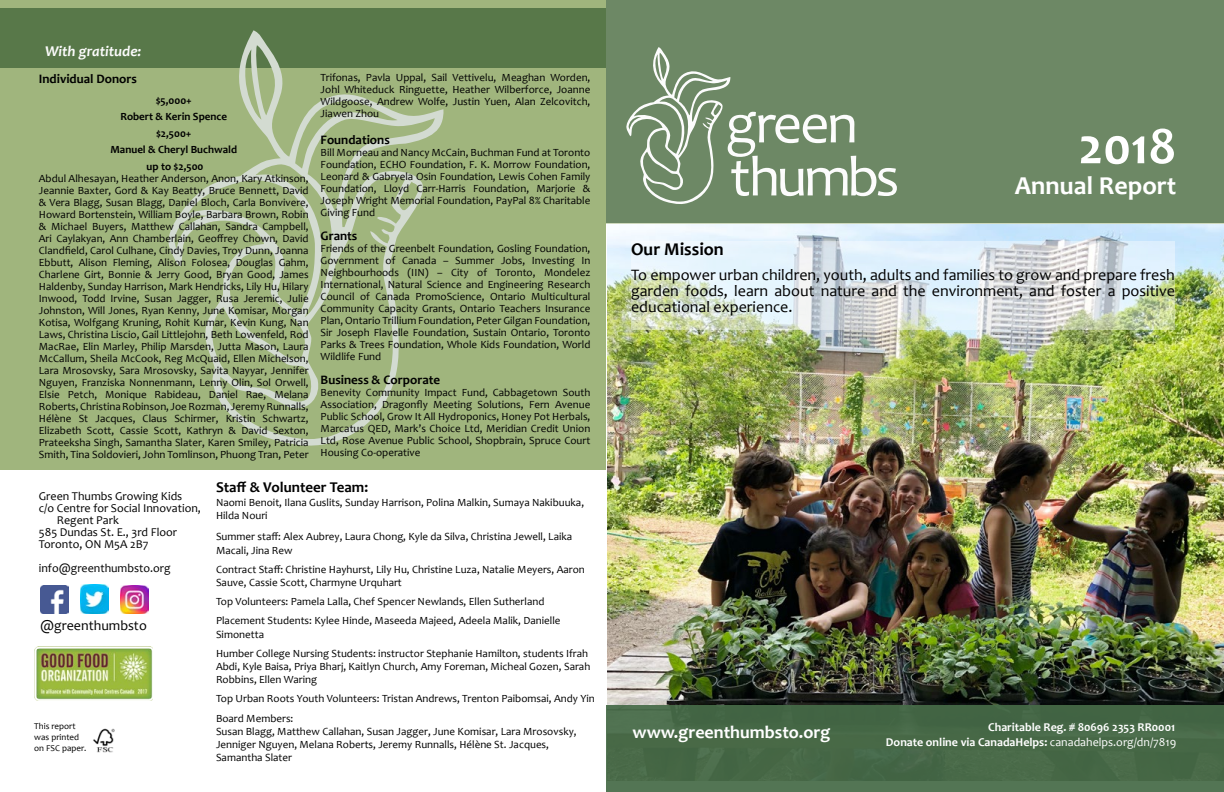
<style>
.page{position:relative;width:1224px;height:792px;background:#fff}
.page>*{position:absolute;margin:0;border:0;box-sizing:border-box;transform-origin:0 0}
.t1{font:700 52px "Candara";color:#fff}
.t2{font:700 26px "Candara";color:#fff}
.t3{font:700 18px "Candara";color:#fff}
.t4{font:700 18px "Candara";color:#000}
.t5{font:16px/16px "Candara";color:#000;text-align:justify}
.t6{font:700 15px "Candara";color:#000}
.t7{font:italic 700 15px "Candara";color:#fcfcfc}
.t8{font:14px "Candara";color:#000}
.t9{font:700 13px "Candara";color:#000}
.t10{font:12px "Candara";color:#000}
.t11{font:700 12px "Candara";color:#fff}
.t12{font:11px/12px "Candara";color:#000}
.t13{font:700 11px/16.5px "Candara";color:#000;text-align:center}
.t14{font:9px/10.8px "Candara";color:#000}
.s1{font-weight:400}
</style>
<div class="page">
<img style="left:608px;top:224px;width:616px;height:482px">
<div style="left:0;top:0;width:606px;height:469px;background:#a0b57d"></div>
<div style="left:606px;top:0;width:618px;height:223px;background:#6d8865"></div>
<svg style="left:631px;top:241px;width:544px;height:89px;background:#d9e3e1"></svg>
<svg style="left:626px;top:47px;width:271px;height:157px"></svg>
<div style="left:0;top:9px;width:606px;height:59px;background:#587849"></div>
<div style="left:606px;top:706px;width:618px;height:86px;background:linear-gradient(to right,#496a49,#476947)"></div>
<img style="left:35px;top:647px;width:118px;height:53px">
<img style="left:93px;top:728px;width:22px;height:25px">
<img style="left:40px;top:585px;width:28px;height:28px">
<img style="left:80px;top:585px;width:28px;height:28px">
<img style="left:120px;top:585px;width:28px;height:28px">
<svg style="left:168px;top:30px;width:276px;height:416px"></svg>
<h3 class="t7" style="left:45px;top:42px;width:98px">With gratitude:</h3>
<p class="t9" style="left:39px;top:70px;width:100px">Individual Donors</p>
<p class="t13" style="left:110px;top:92px;width:128px">$5,000+<br>Robert &amp; Kerin Spence $2,500+<br>Manuel &amp; Cheryl Buchwald up to $2,500</p>
<p class="t12" style="left:39px;top:172px;width:271px;text-align:justify">Abdul Alhesayan, Heather Anderson, Anon, Kary Atkinson, Jeannie Baxter, Gord &amp; Kay Beatty, Bruce Bennett, David &amp; Vera Blagg, Susan Blagg, Daniel Bloch, Carla Bonvivere, Howard Bortenstein, William Boyle, Barbara Brown, Robin &amp; Michael Buyers, Matthew Callahan, Sandra Campbell, Ari Caylakyan, Ann Chamberlain, Geoffrey Chown, David Clandfield, Carol Culhane, Cindy Davies, Troy Dunn, Joanna Ebbutt, Alison Fleming, Alison Folosea, Douglas Gahm, Charlene Girt, Bonnie &amp; Jerry Good, Bryan Good, James Haldenby, Sunday Harrison, Mark Hendricks, Lily Hu, Hilary Inwood, Todd Irvine, Susan Jagger, Rusa Jeremic, Julie Johnston, Will Jones, Ryan Kenny, June Komisar, Morgan Kotisa, Wolfgang Kruning, Rohit Kumar, Kevin Kung, Nan Laws, Christina Liscio, Gail Littlejohn, Beth Lowenfeld, Rod MacRae, Elin Marley, Philip Marsden, Jutta Mason, Laura McCallum, Sheila McCook, Reg McQuaid, Ellen Michelson, Lara Mrosovsky, Sara Mrosovsky, Savita Nayyar, Jennifer Nguyen, Franziska Nonnenmann, Lenny Olin, Sol Orwell, Elsie Petch, Monique Rabideau, Daniel Rae, Melana Roberts, Christina Robinson, Joe Rozman, Jeremy Runnalls, Hélène St Jacques, Claus Schirmer, Kristin Schwartz, Elizabeth Scott, Cassie Scott, Kathryn &amp; David Sexton, Prateeksha Singh, Samantha Slater, Karen Smiley, Patricia Smith, Tina Soldovieri, John Tomlinson, Phuong Tran, Peter</p>
<p class="t12" style="left:321px;top:72px;width:271px;text-align:justify">Trifonas, Pavla Uppal, Sail Vettivelu, Meaghan Worden, Johl Whiteduck Ringuette, Heather Wilberforce, Joanne Wildgoose, Andrew Wolfe, Justin Yuen, Alan Zelcovitch, Jiawen Zhou</p>
<p class="t9" style="left:321px;top:132px;width:71px">Foundations</p>
<p class="t12" style="left:321px;top:146px;width:271px;text-align:justify">Bill Morneau and Nancy McCain, Buchman Fund at Toronto Foundation, ECHO Foundation, F. K. Morrow Foundation, Leonard &amp; Gabryela Osin Foundation, Lewis Cohen Family Foundation, Lloyd Carr-Harris Foundation, Marjorie &amp; Joseph Wright Memorial Foundation, PayPal 8% Charitable Giving Fund</p>
<p class="t9" style="left:321px;top:228px;width:38px">Grants</p>
<p class="t12" style="left:321px;top:242px;width:271px;text-align:justify">Friends of the Greenbelt Foundation, Gosling Foundation, Government of Canada – Summer Jobs, Investing In Neighbourhoods (IIN) – City of Toronto, Mondelez International, Natural Science and Engineering Research Council of Canada PromoScience, Ontario Multicultural Community Capacity Grants, Ontario Teachers Insurance Plan, Ontario Trillium Foundation, Peter Gilgan Foundation, Sir Joseph Flavelle Foundation, Sustain Ontario, Toronto Parks &amp; Trees Foundation, Whole Kids Foundation, World Wildlife Fund</p>
<p class="t9" style="left:321px;top:372px;width:121px">Business &amp; Corporate</p>
<p class="t12" style="left:321px;top:386px;width:271px;text-align:justify">Benevity Community Impact Fund, Cabbagetown South Association, Dragonfly Meeting Solutions, Fern Avenue Public School, Grow It All Hydroponics, Honey Pot Herbals, Marcatus QED, Mark’s Choice Ltd, Meridian Credit Union Ltd, Rose Avenue Public School, Shopbrain, Spruce Court Housing Co-operative</p>
<h1 class="t1" style="left:1078px;top:114px;width:99px">2018</h1>
<h2 class="t2" style="left:1015px;top:170px;width:163px">Annual Report</h2>
<h3 class="t4" style="left:631px;top:238px;width:94px">Our Mission</h3>
<h3 class="t5" style="left:631px;top:266px;width:545px">To empower urban children, youth, adults and families to grow and prepare fresh garden foods, learn about nature and the environment, and foster a positive educational experience.</h3>
<h3 class="t6" style="left:216px;top:478px;width:154px">Staff &amp; Volunteer Team:</h3>
<p class="t12" style="left:216px;top:495px;width:370px;line-height:13.2px">Naomi Benoit, Ilana Guslits, Sunday Harrison, Polina Malkin, Sumaya Nakibuuka,<br>Hilda Nouri</p>
<p class="t12" style="left:216px;top:530px;width:358px;line-height:13.2px">Summer staff: Alex Aubrey, Laura Chong, Kyle da Silva, Christina Jewell, Laika<br>Macali, Jina Rew</p>
<p class="t12" style="left:216px;top:563px;width:370px;line-height:13.2px">Contract Staff: Christine Hayhurst, Lily Hu, Christine Luza, Natalie Meyers, Aaron<br>Sauve, Cassie Scott, Charmyne Urquhart</p>
<p class="t12" style="left:216px;top:592px;width:346px;line-height:19.2px">Top Volunteers: Pamela Lalla, Chef Spencer Newlands, Ellen Sutherland<br>Placement Students: Kylee Hinde, Maseeda Majeed, Adeela Malik, Danielle</p>
<p class="t12" style="left:216px;top:624px;width:374px;line-height:19.2px">Simonetta<br>Humber College Nursing Students: instructor Stephanie Hamilton, students Ifrah</p>
<p class="t12" style="left:216px;top:660px;width:376px;line-height:13.2px">Abdi, Kyle Baisa, Priya Bharj, Kaitlyn Church, Amy Foreman, Micheal Gozen, Sarah<br>Robbins, Ellen Waring</p>
<p class="t12" style="left:216px;top:689px;width:380px;line-height:19.2px">Top Urban Roots Youth Volunteers: Tristan Andrews, Trenton Paibomsai, Andy Yin<br>Board Members:</p>
<p class="t12" style="left:216px;top:725px;width:362px;line-height:13.2px">Susan Blagg, Matthew Callahan, Susan Jagger, June Komisar, Lara Mrosovsky,<br>Jenniger Nguyen, Melana Roberts, Jeremy Runnalls, Hélène St. Jacques,<br>Samantha Slater</p>
<p class="t10" style="left:39px;top:488px;width:145px">Green Thumbs Growing Kids</p>
<p class="t10" style="left:39px;top:500px;width:164px">c/o Centre for Social Innovation,</p>
<p class="t10" style="left:57px;top:512px;width:64px">Regent Park</p>
<p class="t10" style="left:39px;top:524px;width:140px">585 Dundas St. E., 3rd Floor</p>
<p class="t10" style="left:39px;top:536px;width:111px">Toronto, ON M5A 2B7</p>
<p class="t10" style="left:39px;top:560px;width:133px">info@greenthumbsto.org</p>
<p class="t8" style="left:40px;top:616px;width:108px">@greenthumbsto</p>
<p class="t14" style="left:34px;top:721px;width:43px">This report</p>
<p class="t11" style="left:988px;top:719px;width:189px">Charitable Reg. # 80696 2353 RR0001</p>
<p class="t14" style="left:34px;top:732px;width:54px">was printed on FSC paper.</p>
<h3 class="t3" style="left:632px;top:721px;width:199px">www.greenthumbsto.org</h3>
<p class="t11" style="left:886px;top:735px;width:292px">Donate online via CanadaHelps: <span class="s1">canadahelps.org/dn/7819</span></p>
</div>
